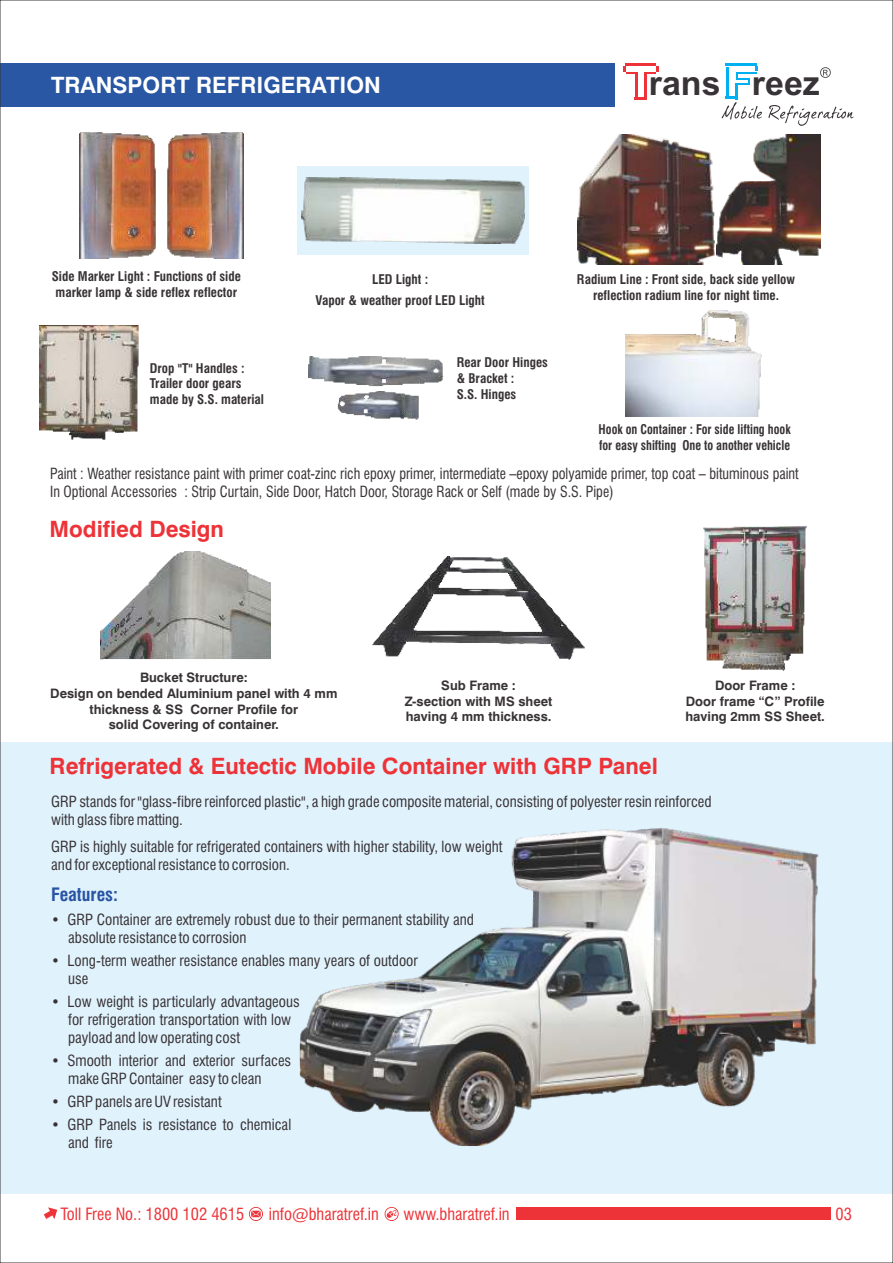
<style>
.page{position:relative;width:893px;height:1263px;background:#fff}
.page>*{position:absolute;margin:0;border:0;box-sizing:border-box;transform-origin:0 0}
.t1{font:700 33.9px "Arial";color:#383336}
.t2{font:700 22.5px "Swiss 721 BT";color:#ed3338}
.t3{font:700 22.5px "Swiss 721 BT";color:#fff}
.t4{font:700 condensed 18px "Swiss 721 BT";color:#2954a3}
.t5{font:condensed 16.5px "Swiss 721 BT";color:#ed3338}
.t6{font:condensed 15px/18px "Swiss 721 BT";color:#383336}
.t7{font:condensed 15px/18px "Swiss 721 BT";color:#383336;scale:.95 1}
.t8{font:700 condensed 13.05px/15.6px "Swiss 721 BT";color:#383336}
.t9{font:700 13.05px/15.6px "Swiss 721 BT";color:#383336;text-align:center}
.t10{font:700 condensed 13.05px/15.6px "Swiss 721 BT";color:#383336;scale:.93 1}
.t11{font:700 2.85px "Arial";color:#383336}
</style>
<div class="page">
<div style="left:0;top:64px;width:614px;height:43px;background:#2957a3"></div>
<hr style="left:726px;top:63px;width:31px;height:3px;background:#00b0f0">
<hr style="left:635px;top:72px;width:2px;height:28px;background:#ed3338">
<hr style="left:644px;top:72px;width:3px;height:28px;background:#ed3338">
<svg style="left:637px;top:97px;width:7px;height:3px"></svg>
<hr style="left:626px;top:63px;width:30px;height:3px;background:#ed3338">
<svg style="left:647px;top:66px;width:12px;height:7px"></svg>
<svg style="left:623px;top:66px;width:12px;height:7px"></svg>
<svg style="left:722px;top:67px;width:132px;height:59px"></svg>
<div style="left:0;top:742px;width:893px;height:451px;background:#e0f2fc"></div>
<div style="left:298px;top:166px;width:231px;height:89px;background:#e0f2fc"></div>
<img style="left:301px;top:178px;width:224px;height:65px">
<img style="left:717px;top:134px;width:104px;height:131px">
<img style="left:577px;top:134px;width:137px;height:131px">
<img style="left:625px;top:310px;width:136px;height:107px">
<img style="left:309px;top:356px;width:135px;height:63px">
<img style="left:79px;top:132px;width:77px;height:126px">
<img style="left:167px;top:132px;width:76px;height:126px">
<img style="left:372px;top:556px;width:213px;height:104px">
<img style="left:39px;top:326px;width:100px;height:114px">
<img style="left:101px;top:551px;width:170px;height:109px">
<img style="left:703px;top:527px;width:104px;height:144px">
<svg style="left:771px;top:543px;width:20px;height:5px"></svg>
<img style="left:300px;top:828px;width:518px;height:318px">
<svg style="left:44px;top:1207px;width:14px;height:13px"></svg>
<svg style="left:249px;top:1207px;width:14px;height:14px"></svg>
<svg style="left:385px;top:1207px;width:14px;height:14px"></svg>
<div style="left:517px;top:1207px;width:314px;height:13px;background:#ed3338"></div>
<h2 class="t3" style="left:51px;top:76px;width:331px">TRANSPORT REFRIGERATION</h2>
<h1 class="t1" style="left:649px;top:71px;width:173px">rans reez</h1>
<p class="t8" style="left:52px;top:270px;width:191px">Side Marker Light : Functions of side marker lamp &amp; side reflex reflector</p>
<p class="t8" style="left:577px;top:273px;width:219px;text-align:center">Radium Line : Front side, back side yellow reflection radium line for night time.</p>
<p class="t8" style="left:316px;top:270px;width:171px;line-height:20.7px;text-align:center">LED Light :<br>Vapor &amp; weather proof LED Light</p>
<p class="t8" style="left:150px;top:361px;width:116px">Drop "T" Handles :<br>Trailer door gears made by S.S. material</p>
<p class="t8" style="left:457px;top:356px;width:93px">Rear Door Hinges &amp; Bracket :<br>S.S. Hinges</p>
<p class="t10" style="left:599px;top:423px;width:208px">Hook on Container : For side lifting hook for easy shifting One to another vehicle</p>
<p class="t7" style="left:50px;top:466px;width:789px">Paint : Weather resistance paint with primer coat-zinc rich epoxy primer, intermediate –epoxy polyamide primer, top coat – bituminous paint<br>In Optional Accessories : Strip Curtain, Side Door, Hatch Door, Storage Rack or Self (made by S.S. Pipe)</p>
<h2 class="t2" style="left:50px;top:519px;width:176px">Modified Design</h2>
<p class="t11" style="left:773px;top:544px;width:16px;rotate:-1deg">rans reez</p>
<p class="t9" style="left:50px;top:671px;width:289px">Bucket Structure:<br>Design on bended Aluminium panel with 4 mm thickness &amp; SS Corner Profile for<br>solid Covering of container.</p>
<p class="t9" style="left:685px;top:679px;width:141px">Door Frame :<br>Door frame “C” Profile having 2mm SS Sheet.</p>
<p class="t9" style="left:405px;top:679px;width:149px">Sub Frame :<br>Z-section with MS sheet having 4 mm thickness.</p>
<h2 class="t2" style="left:50px;top:757px;width:610px">Refrigerated &amp; Eutectic Mobile Container with GRP Panel</h2>
<p class="t6" style="left:51px;top:794px;width:662px">GRP stands for "glass-fibre reinforced plastic", a high grade composite material, consisting of polyester resin reinforced with glass fibre matting.</p>
<p class="t6" style="left:51px;top:839px;width:453px">GRP is highly suitable for refrigerated containers with higher stability, low weight and for exceptional resistance to corrosion.</p>
<p class="t4" style="left:51px;top:887px;width:68px">Features:</p>
<p class="t6" style="left:68px;top:912px;width:407px;text-indent:-17px">• GRP Container are extremely robust due to their permanent stability and absolute resistance to corrosion</p>
<p class="t6" style="left:68px;top:953px;width:351px;text-indent:-17px">• Long-term weather resistance enables many years of outdoor use</p>
<p class="t6" style="left:68px;top:994px;width:233px;text-indent:-17px">• Low weight is particularly advantageous for refrigeration transportation with low payload and low operating cost</p>
<p class="t6" style="left:68px;top:1053px;width:225px;text-indent:-17px">• Smooth interior and exterior surfaces make GRP Container easy to clean</p>
<p class="t6" style="left:51px;top:1094px;width:172px">• GRP panels are UV resistant</p>
<p class="t6" style="left:68px;top:1117px;width:225px;text-indent:-17px">• GRP Panels is resistance to chemical and fire</p>
<p class="t5" style="left:60px;top:1207px;width:185px">Toll Free No.: 1800 102 4615</p>
<p class="t5" style="left:269px;top:1207px;width:111px">info@bharatref.in</p>
<p class="t5" style="left:403px;top:1207px;width:108px">www.bharatref.in</p>
<p class="t5" style="left:836px;top:1207px;width:18px">03</p>
</div>
